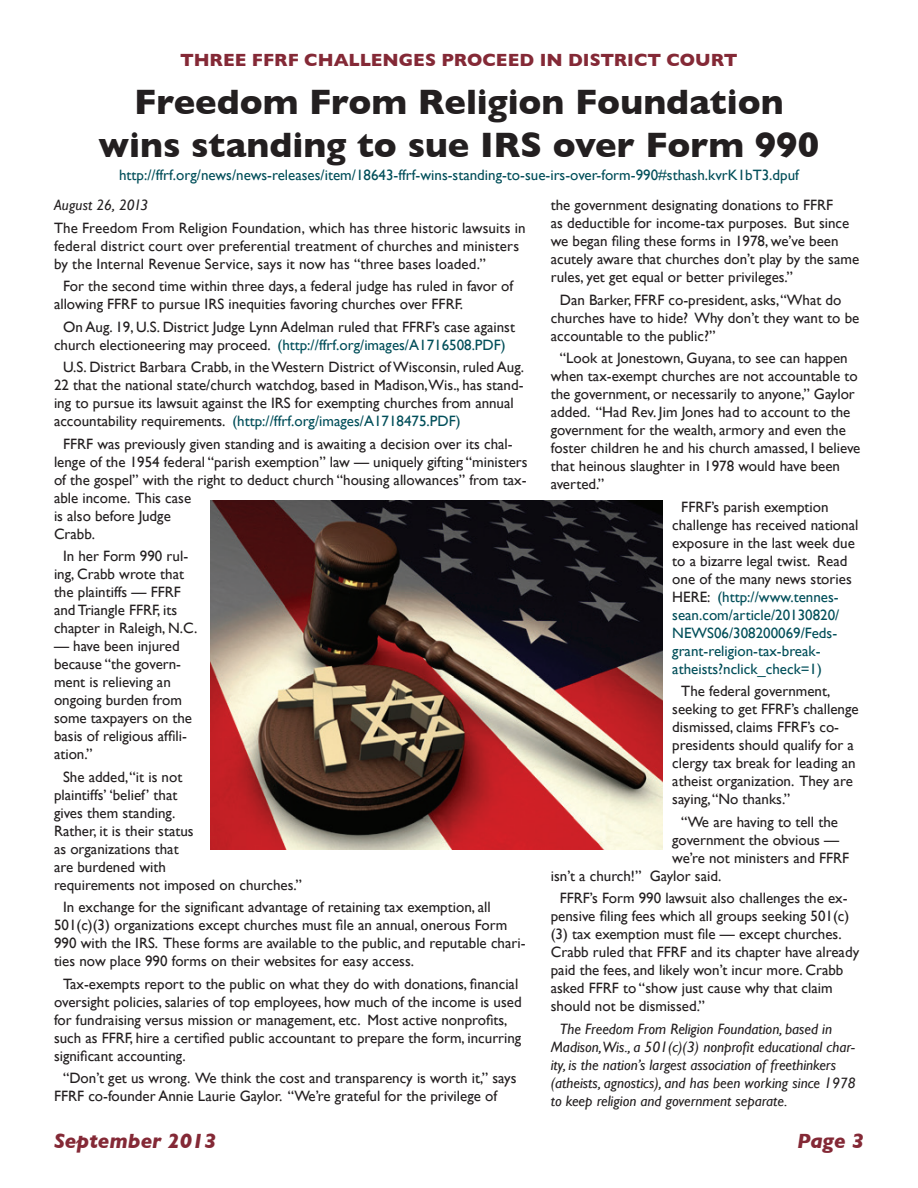
<style>
.page{position:relative;width:918px;height:1188px;background:#fff}
.page>*{position:absolute;margin:0;border:0;box-sizing:border-box;transform-origin:0 0}
.t1{font:700 36px/43.2px "Gill Sans";color:#231f20;text-align:center}
.t2{font:italic 700 21px "Gill Sans";color:#842936}
.t3{font:700 18px "Gill Sans";color:#842936}
.t4{font:15px/18px "Gill Sans";color:#231f20}
.t5{font:italic 15px/18px "Gill Sans";color:#231f20}
.t6{font:15px "Gill Sans";color:#004e59}
.s1{color:#004e59}
</style>
<div class="page">
<img style="left:211px;top:501px;width:451px;height:349px">
<p class="t3" style="left:180px;top:50px;width:559px">THREE FFRF CHALLENGES PROCEED IN DISTRICT COURT</p>
<h1 class="t1" style="left:99px;top:80px;width:722px">Freedom From Religion Foundation wins standing to sue IRS over Form 990</h1>
<p class="t6" style="left:119px;top:166px;width:681px">http://ffrf.org/news/news-releases/item/18643-ffrf-wins-standing-to-sue-irs-over-form-990#sthash.kvrK1bT3.dpuf</p>
<p class="t5" style="left:54px;top:196px;width:96px">August 26, 2013</p>
<p class="t4" style="left:54px;top:219px;width:473px">The Freedom From Religion Foundation, which has three historic lawsuits in federal district court over preferential treatment of churches and ministers by the Internal Revenue Service, says it now has “three bases loaded.”</p>
<p class="t4" style="left:54px;top:277px;width:461px;text-indent:9px">For the second time within three days, a federal judge has ruled in favor of allowing FFRF to pursue IRS inequities favoring churches over FFRF.</p>
<p class="t4" style="left:54px;top:318px;width:463px;text-indent:9px">On Aug. 19, U.S. District Judge Lynn Adelman ruled that FFRF’s case against church electioneering may proceed. <span class="s1">(http://ffrf.org/images/A1716508.PDF)</span></p>
<p class="t4" style="left:54px;top:358px;width:472px;text-indent:9px">U.S. District Barbara Crabb, in the Western District of Wisconsin, ruled Aug.<br>22 that the national state/church watchdog, based in Madison,Wis., has stand&shy;ing to pursue its lawsuit against the IRS for exempting churches from annual accountability requirements. <span class="s1">(http://ffrf.org/images/A1718475.PDF)</span></p>
<p class="t4" style="left:54px;top:435px;width:475px;text-indent:9px">FFRF was previously given standing and is awaiting a decision over its chal&shy;lenge of the 1954 federal “parish exemption” law — uniquely gifting “ministers of the gospel” with the right to deduct church “housing allowances” from tax&shy;able income. This case<br>is also before Judge<br>Crabb.</p>
<p class="t4" style="left:54px;top:547px;width:145px;text-indent:9px">In her Form 990 rul&shy;ing, Crabb wrote that the plaintiffs — FFRF and Triangle FFRF, its chapter in Raleigh, N.C.</p>
<p class="t4" style="left:54px;top:637px;width:140px">— have been injured because “the govern&shy;ment is relieving an ongoing burden from some taxpayers on the basis of religious affili&shy;ation.”</p>
<p class="t4" style="left:54px;top:768px;width:249px;text-indent:9px">She added, “it is not<br>plaintiffs’ ‘belief’ that<br>gives them standing.<br>Rather, it is their status<br>as organizations that<br>are burdened with<br>requirements not imposed on churches.”</p>
<p class="t4" style="left:54px;top:898px;width:473px;text-indent:9px">In exchange for the significant advantage of retaining tax exemption, all 501(c)(3) organizations except churches must file an annual, onerous Form 990 with the IRS. These forms are available to the public, and reputable chari&shy;ties now place 990 forms on their websites for easy access.</p>
<p class="t4" style="left:54px;top:975px;width:469px;text-indent:9px">Tax-exempts report to the public on what they do with donations, financial oversight policies, salaries of top employees, how much of the income is used for fundraising versus mission or management, etc. Most active nonprofits, such as FFRF, hire a certified public accountant to prepare the form, incurring significant accounting.</p>
<p class="t4" style="left:54px;top:1069px;width:464px;text-indent:9px">“Don’t get us wrong. We think the cost and transparency is worth it,” says<br>FFRF co-founder Annie Laurie Gaylor. “We’re grateful for the privilege of</p>
<p class="t4" style="left:551px;top:196px;width:310px">the government designating donations to FFRF<br>as deductible for income-tax purposes. But since we began filing these forms in 1978, we’ve been acutely aware that churches don’t play by the same rules, yet get equal or better privileges.”</p>
<p class="t4" style="left:551px;top:291px;width:310px;text-indent:9px">Dan Barker, FFRF co-president, asks, “What do churches have to hide? Why don’t they want to be accountable to the public?”</p>
<p class="t4" style="left:551px;top:349px;width:311px;text-indent:9px">“Look at Jonestown, Guyana, to see can happen when tax-exempt churches are not accountable to the government, or necessarily to anyone,” Gaylor added. “Had Rev. Jim Jones had to account to the government for the wealth, armory and even the foster children he and his church amassed, I believe that heinous slaughter in 1978 would have been averted.”</p>
<p class="t4" style="left:672px;top:498px;width:188px;text-indent:9px">FFRF’s parish exemption challenge has received national exposure in the last week due to a bizarre legal twist. Read one of the many news stories<br>HERE: <span class="s1">(http://www.tennes&shy;sean.com/article/20130820/<br>NEWS06/308200069/Feds&shy;grant-religion-tax-break&shy;atheists?nclick_check=1)</span></p>
<p class="t4" style="left:672px;top:682px;width:188px;text-indent:9px">The federal government, seeking to get FFRF’s challenge dismissed, claims FFRF’s co&shy;presidents should qualify for a clergy tax break for leading an atheist organization. They are saying, “No thanks.”</p>
<p class="t4" style="left:681px;top:813px;width:158px">“We are having to tell the</p>
<p class="t4" style="left:672px;top:831px;width:168px">government the obvious —</p>
<p class="t4" style="left:672px;top:849px;width:179px">we’re not ministers and FFRF</p>
<p class="t4" style="left:551px;top:867px;width:172px">isn’t a church!” Gaylor said.</p>
<p class="t4" style="left:551px;top:889px;width:310px;text-indent:9px">FFRF’s Form 990 lawsuit also challenges the ex&shy;pensive filing fees which all groups seeking 501(c) (3) tax exemption must file — except churches.<br>Crabb ruled that FFRF and its chapter have already paid the fees, and likely won’t incur more. Crabb asked FFRF to “show just cause why that claim should not be dismissed.”</p>
<p class="t5" style="left:551px;top:1020px;width:306px;text-indent:9px">The Freedom From Religion Foundation, based in Madison,Wis., a 501(c)(3) nonprofit educational char&shy;ity, is the nation’s largest association of freethinkers (atheists, agnostics), and has been working since 1978 to keep religion and government separate.</p>
<h2 class="t2" style="left:54px;top:1129px;width:164px">September 2013</h2>
<h2 class="t2" style="left:797px;top:1129px;width:68px">Page 3</h2>
</div>
